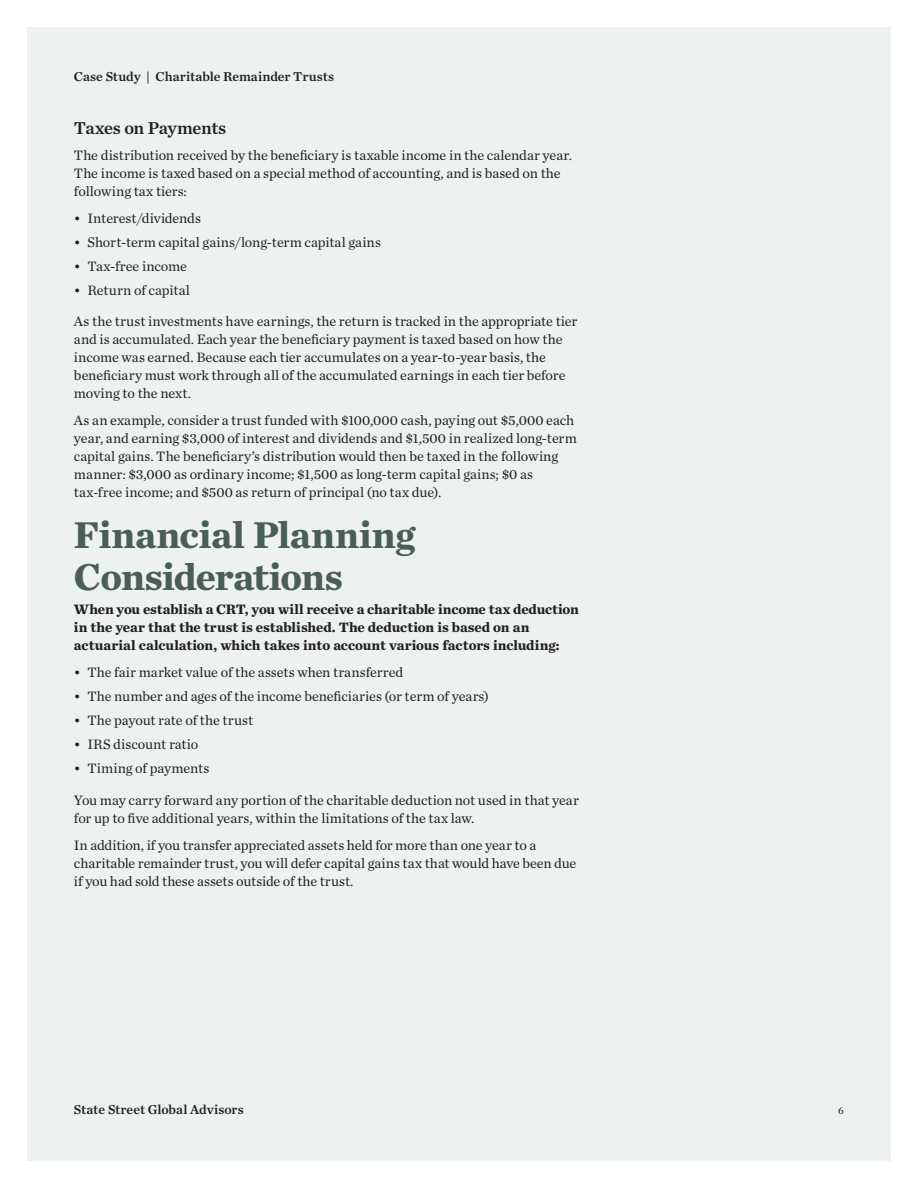
<style>
.page{position:relative;width:918px;height:1188px;background:#fff}
.page>*{position:absolute;margin:0;border:0;box-sizing:border-box;transform-origin:0 0}
.H1_26_28{font:700 39px/42px "Chronicle Text G1";letter-spacing:-.015em;color:#485e56}
.H2_12_15{font:18px "Chronicle Text G1 Semi";letter-spacing:-.025em;color:#231f20}
.Text_9_5_12{font:14.25px/18px "Chronicle Text G1";color:#231f20}
.Text_9_5_12-2{font:700 14.25px/18px "Chronicle Text G1";letter-spacing:-.005em;color:#231f20}
.RunningHeader_9_12{font:13.5px "Chronicle Text G1 Semi";color:#231f20}
.RunningFooter_9_12{font:13.5px "Chronicle Text G1 Semi";color:#231f20}
.t1{font:10.5px "Chronicle Text G1";color:#231f20}
</style>
<div class="page">
<div style="left:27px;top:27px;width:864px;height:1134px;background:#edf1f0"></div>
<p class="RunningHeader_9_12" style="left:74px;top:66px;width:262px">Case Study | Charitable Remainder Trusts</p>
<p class="H2_12_15" style="left:74px;top:114px;width:154px">Taxes on Payments</p>
<p class="Text_9_5_12" style="left:74px;top:145px;width:500px">The distribution received by the beneficiary is taxable income in the calendar year.<br>The income is taxed based on a special method of accounting, and is based on the following tax tiers:</p>
<p class="Text_9_5_12" style="left:74px;top:208px;width:129px">• Interest/dividends</p>
<p class="Text_9_5_12" style="left:74px;top:232px;width:309px">• Short-term capital gains/long-term capital gains</p>
<p class="Text_9_5_12" style="left:74px;top:256px;width:115px">• Tax-free income</p>
<p class="Text_9_5_12" style="left:74px;top:280px;width:118px">• Return of capital</p>
<p class="Text_9_5_12" style="left:74px;top:312px;width:505px">As the trust investments have earnings, the return is tracked in the appropriate tier and is accumulated. Each year the beneficiary payment is taxed based on how the income was earned. Because each tier accumulates on a year-to-year basis, the beneficiary must work through all of the accumulated earnings in each tier before moving to the next.</p>
<p class="Text_9_5_12" style="left:74px;top:411px;width:504px">As an example, consider a trust funded with $100,000 cash, paying out $5,000 each year, and earning $3,000 of interest and dividends and $1,500 in realized long-term capital gains. The beneficiary’s distribution would then be taxed in the following manner: $3,000 as ordinary income; $1,500 as long-term capital gains; $0 as tax-free income; and $500 as return of principal (no tax due).</p>
<p class="H1_26_28" style="left:74px;top:512px;width:343px">Financial Planning<br>Considerations</p>
<p class="Text_9_5_12-2" style="left:74px;top:600px;width:506px">When you establish a CRT, you will receive a charitable income tax deduction in the year that the trust is established. The deduction is based on an actuarial calculation, which takes into account various factors including:</p>
<p class="Text_9_5_12" style="left:74px;top:663px;width:331px">• The fair market value of the assets when transferred</p>
<p class="Text_9_5_12" style="left:74px;top:687px;width:417px">• The number and ages of the income beneficiaries (or term of years)</p>
<p class="Text_9_5_12" style="left:74px;top:711px;width:181px">• The payout rate of the trust</p>
<p class="Text_9_5_12" style="left:74px;top:735px;width:126px">• IRS discount ratio</p>
<p class="Text_9_5_12" style="left:74px;top:759px;width:137px">• Timing of payments</p>
<p class="Text_9_5_12" style="left:74px;top:790px;width:506px">You may carry forward any portion of the charitable deduction not used in that year for up to five additional years, within the limitations of the tax law.</p>
<p class="Text_9_5_12" style="left:74px;top:835px;width:504px">In addition, if you transfer appreciated assets held for more than one year to a charitable remainder trust, you will defer capital gains tax that would have been due if you had sold these assets outside of the trust.</p>
<p class="RunningFooter_9_12" style="left:74px;top:1099px;width:171px">State Street Global Advisors</p>
<p class="t1" style="left:838px;top:1103px;width:7px">6</p>
</div>
